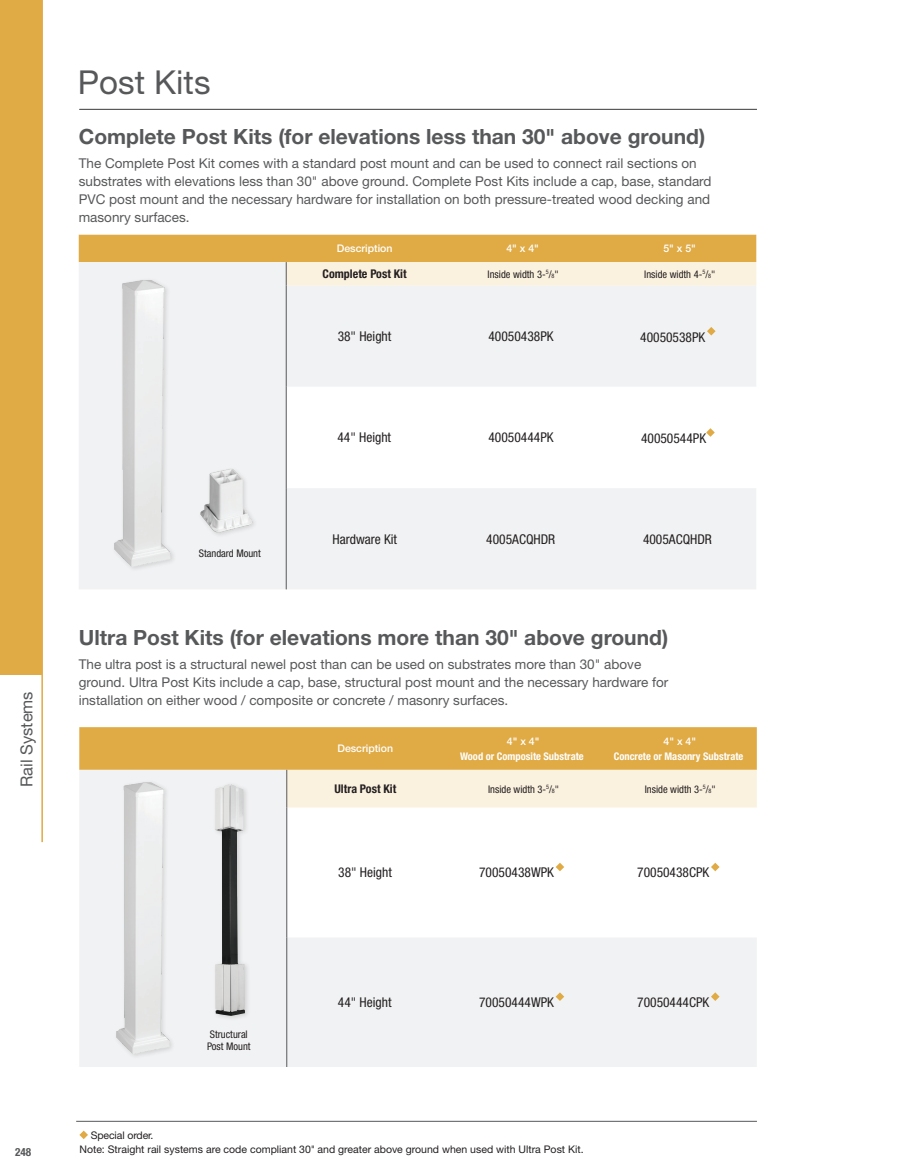
<style>
.page{position:relative;width:905px;height:1175px;background:#fff}
.page>*{position:absolute;margin:0;border:0;box-sizing:border-box;transform-origin:0 0}
.Page_Header_STYLE_2{font:33px "Helvetica Neue LT Std";color:#57585a}
.Bullet_List{font:700 21px "Helvetica Neue LT Std";color:#57585a}
.t1{font:16.5px "Helvetica Neue LT Std";color:#57585a}
.Bullet_List-2{font:13.5px/18px "Helvetica Neue LT Std";color:#57585a}
.t2{font:condensed 13.5px "Helvetica Neue LT Std";color:#231f20}
.t3{font:700 condensed 12px "Helvetica Neue LT Std";color:#231f20}
.t4{font:700 condensed 11.25px "Helvetica Neue LT Std";color:#57585a}
.Bullet_List-3{font:10.5px "Helvetica Neue LT Std";color:#231f20}
.Bullet_List-4{font:condensed 10.5px "Helvetica Neue LT Std";color:#231f20}
.t5{font:700 condensed 10.5px "Helvetica Neue LT Std";color:#fff}
.t6{font:500 10.5px "Helvetica Neue LT Std";color:#fff}
.s1{font-size:6.15px}
</style>
<div class="page">
<hr style="left:41px;top:0;width:2px;height:842px;background:#e0aa44">
<div style="left:0;top:0;width:42px;height:674px;background:#e0aa44"></div>
<svg style="left:79px;top:1130px;width:9px;height:9px"></svg>
<div style="left:80px;top:807px;width:676px;height:260px;background:#f1f2f3"></div>
<svg style="left:79px;top:727px;width:677px;height:80px;background:#eac889"></svg>
<svg style="left:287px;top:807px;width:469px;height:130px"></svg>
<hr style="left:286px;top:770px;width:1px;height:37px;background:#57585a">
<hr style="left:286px;top:807px;width:1px;height:130px;background:#57585a">
<hr style="left:286px;top:937px;width:1px;height:130px;background:#57585a">
<svg style="left:555px;top:862px;width:9px;height:9px"></svg>
<svg style="left:711px;top:862px;width:8px;height:9px"></svg>
<svg style="left:555px;top:992px;width:9px;height:9px"></svg>
<svg style="left:711px;top:992px;width:8px;height:9px"></svg>
<div style="left:79px;top:285px;width:677px;height:304px;background:#f1f2f3"></div>
<svg style="left:287px;top:387px;width:469px;height:101px"></svg>
<svg style="left:79px;top:235px;width:677px;height:50px;background:#eaca8c"></svg>
<hr style="left:286px;top:285px;width:1px;height:102px;background:#57585a">
<hr style="left:286px;top:387px;width:1px;height:101px;background:#57585a">
<hr style="left:286px;top:488px;width:1px;height:101px;background:#57585a">
<svg style="left:707px;top:327px;width:8px;height:8px"></svg>
<svg style="left:706px;top:428px;width:8px;height:9px"></svg>
<img style="left:110px;top:277px;width:68px;height:292px">
<img style="left:195px;top:464px;width:63px;height:73px">
<img style="left:114px;top:772px;width:64px;height:288px">
<hr style="left:79px;top:109px;width:678px;height:1px;background:#57585a">
<hr style="left:76px;top:1120px;width:681px;height:1px;background:#57585a">
<div style="left:212px;top:781px;width:39px;height:240px;background:#231f20;opacity:.15"></div>
<img style="left:215px;top:783px;width:30px;height:232px">
<p class="t1" style="left:17px;top:787px;width:97px;rotate:-90deg">Rail Systems</p>
<p class="Page_Header_STYLE_2" style="left:78px;top:63px;width:134px">Post Kits</p>
<p class="Bullet_List" style="left:79px;top:123px;width:628px">Complete Post Kits (for elevations less than 30" above ground)</p>
<p class="Bullet_List-2" style="left:79px;top:154px;width:634px">The Complete Post Kit comes with a standard post mount and can be used to connect rail sections on substrates with elevations less than 30" above ground. Complete Post Kits include a cap, base, standard PVC post mount and the necessary hardware for installation on both pressure-treated wood decking and masonry surfaces.</p>
<p class="t6" style="left:337px;top:242px;width:57px">Description</p>
<p class="t6" style="left:506px;top:242px;width:34px">4" x 4"</p>
<p class="t6" style="left:663px;top:242px;width:34px">5" x 5"</p>
<p class="t3" style="left:322px;top:266px;width:86px">Complete Post Kit</p>
<p class="Bullet_List-4" style="left:487px;top:268px;width:72px">Inside width 3-<sup>5</sup>/<span class="s1">8</span>"</p>
<p class="Bullet_List-4" style="left:644px;top:268px;width:72px">Inside width 4-<sup>5</sup>/<span class="s1">8</span>"</p>
<p class="t2" style="left:337px;top:328px;width:55px">38" Height</p>
<p class="t2" style="left:488px;top:328px;width:67px">40050438PK</p>
<p class="t2" style="left:640px;top:329px;width:67px">40050538PK</p>
<p class="t2" style="left:337px;top:430px;width:55px">44" Height</p>
<p class="t2" style="left:488px;top:430px;width:67px">40050444PK</p>
<p class="t2" style="left:641px;top:430px;width:67px">40050544PK</p>
<p class="Bullet_List-4" style="left:199px;top:547px;width:64px">Standard Mount</p>
<p class="t2" style="left:332px;top:531px;width:66px">Hardware Kit</p>
<p class="t2" style="left:486px;top:531px;width:70px">4005ACQHDR</p>
<p class="t2" style="left:643px;top:531px;width:70px">4005ACQHDR</p>
<p class="Bullet_List" style="left:79px;top:624px;width:591px">Ultra Post Kits (for elevations more than 30" above ground)</p>
<p class="Bullet_List-2" style="left:79px;top:655px;width:591px">The ultra post is a structural newel post than can be used on substrates more than 30" above ground. Ultra Post Kits include a cap, base, structural post mount and the necessary hardware for installation on either wood / composite or concrete / masonry surfaces.</p>
<p class="t6" style="left:337px;top:742px;width:57px">Description</p>
<p class="t6" style="left:507px;top:734px;width:34px">4" x 4"</p>
<p class="t5" style="left:460px;top:749px;width:125px">Wood or Composite Substrate</p>
<p class="t6" style="left:663px;top:734px;width:34px">4" x 4"</p>
<p class="t5" style="left:613px;top:749px;width:131px">Concrete or Masonry Substrate</p>
<p class="t3" style="left:334px;top:781px;width:63px">Ultra Post Kit</p>
<p class="Bullet_List-4" style="left:488px;top:782px;width:72px">Inside width 3-<sup>5</sup>/<span class="s1">8</span>"</p>
<p class="Bullet_List-4" style="left:644px;top:782px;width:72px">Inside width 3-<sup>5</sup>/<span class="s1">8</span>"</p>
<p class="t2" style="left:338px;top:864px;width:55px">38" Height</p>
<p class="t2" style="left:479px;top:864px;width:76px">70050438WPK</p>
<p class="t2" style="left:637px;top:864px;width:74px">70050438CPK</p>
<p class="t4" style="left:15px;top:1145px;width:18px">248</p>
<p class="Bullet_List-4" style="left:210px;top:1028px;width:39px">Structural</p>
<p class="Bullet_List-4" style="left:207px;top:1040px;width:45px">Post Mount</p>
<p class="t2" style="left:338px;top:994px;width:55px">44" Height</p>
<p class="t2" style="left:479px;top:994px;width:76px">70050444WPK</p>
<p class="t2" style="left:637px;top:994px;width:74px">70050444CPK</p>
<p class="Bullet_List-3" style="left:91px;top:1129px;width:64px">Special order.</p>
<p class="Bullet_List-3" style="left:79px;top:1142px;width:506px">Note: Straight rail systems are code compliant 30" and greater above ground when used with Ultra Post Kit.</p>
</div>
